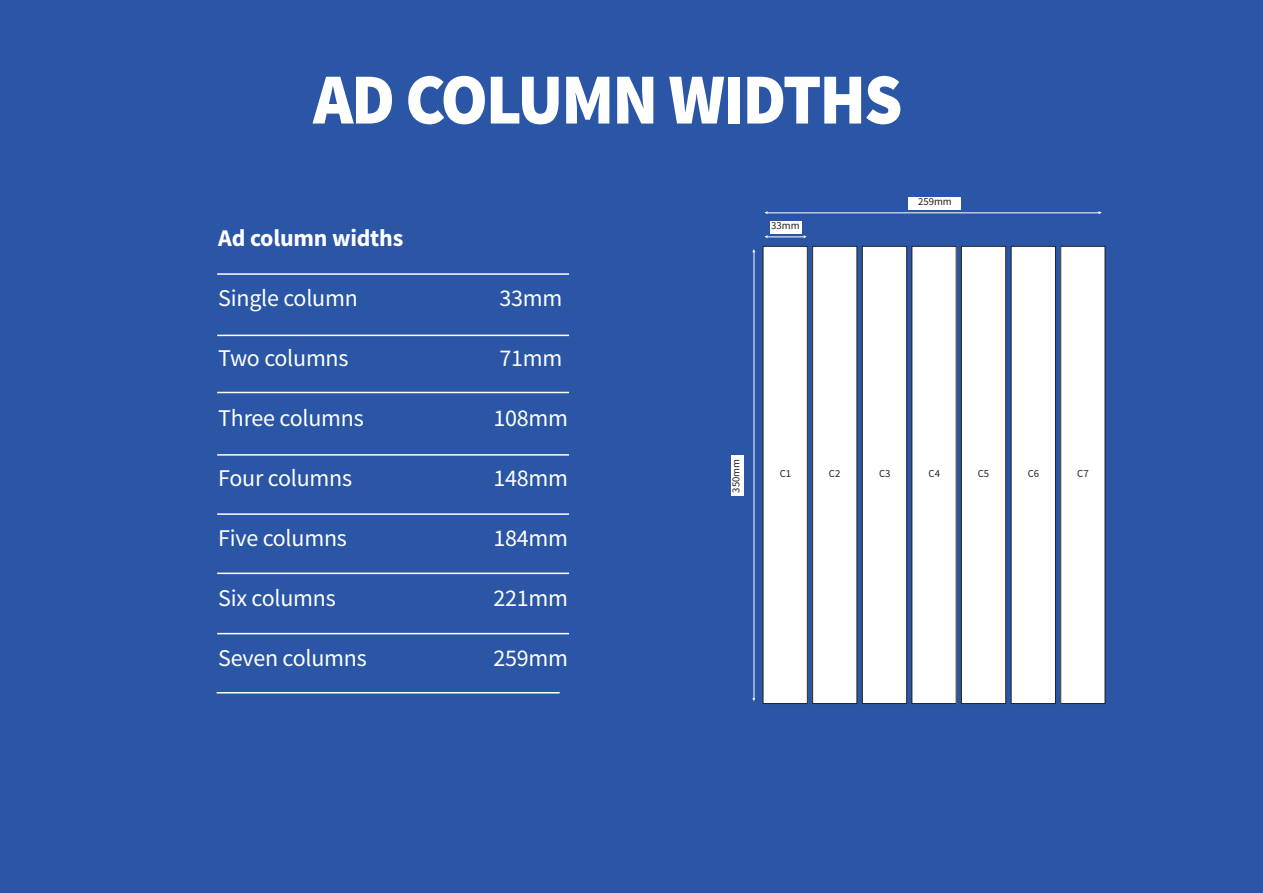
<style>
.page{position:relative;width:1263px;height:893px;background:#2a56a5}
.page>*{position:absolute;margin:0;border:0;box-sizing:border-box;transform-origin:0 0}
.t1{font:900 72px "Source Sans Pro";letter-spacing:-.03em;color:#fff;scale:.95 1}
.t2{font:24px "Source Sans Pro";letter-spacing:-.01em;color:#fff}
.t3{font:700 24px "Source Sans Pro";letter-spacing:-.01em;color:#fff}
.t4{font:10.8px "Source Sans Pro";color:#231f20}
</style>
<div class="page">
<hr style="left:217px;top:273px;width:352px;height:2px;background:#fff">
<hr style="left:217px;top:335px;width:352px;height:1px;background:#fff">
<hr style="left:217px;top:392px;width:352px;height:1px;background:#fff">
<hr style="left:217px;top:454px;width:352px;height:2px;background:#fff">
<hr style="left:217px;top:513px;width:352px;height:2px;background:#fff">
<hr style="left:217px;top:573px;width:352px;height:1px;background:#fff">
<hr style="left:217px;top:633px;width:352px;height:1px;background:#fff">
<div style="left:763px;top:246px;width:44px;height:457px;background:#fff"></div>
<div style="left:813px;top:246px;width:44px;height:457px;background:#fff"></div>
<div style="left:812px;top:246px;width:45px;height:458px;border:1px solid #231f20"></div>
<div style="left:862px;top:246px;width:45px;height:457px;background:#fff"></div>
<div style="left:862px;top:246px;width:45px;height:458px;border:1px solid #231f20"></div>
<div style="left:912px;top:246px;width:44px;height:457px;background:#fff"></div>
<div style="left:961px;top:246px;width:45px;height:457px;background:#fff"></div>
<div style="left:961px;top:246px;width:45px;height:458px;border:1px solid #231f20"></div>
<div style="left:1011px;top:246px;width:44px;height:457px;background:#fff"></div>
<div style="left:1011px;top:246px;width:45px;height:458px;border:1px solid #231f20"></div>
<div style="left:1061px;top:246px;width:44px;height:457px;background:#fff"></div>
<div style="left:1060px;top:246px;width:45px;height:458px;border:1px solid #231f20"></div>
<hr style="left:767px;top:237px;width:37px;height:1px;background:#fff">
<div style="left:770px;top:221px;width:31px;height:12px;background:#fff"></div>
<div style="left:731px;top:455px;width:13px;height:41px;background:#fff"></div>
<hr style="left:767px;top:213px;width:332px;height:1px;background:#fff">
<hr style="left:754px;top:252px;width:1px;height:446px;background:#fff">
<div style="left:909px;top:197px;width:52px;height:12px;background:#fff"></div>
<hr style="left:217px;top:692px;width:343px;height:1px;background:#fff">
<h1 class="t1" style="left:313px;top:53px;width:622px">AD COLUMN WIDTHS</h1>
<p class="t3" style="left:218px;top:222px;width:187px">Ad column widths</p>
<p class="t2" style="left:218px;top:283px;width:141px">Single column</p>
<p class="t2" style="left:218px;top:343px;width:132px">Two columns</p>
<p class="t2" style="left:218px;top:403px;width:147px">Three columns</p>
<p class="t2" style="left:499px;top:283px;width:64px">33mm</p>
<p class="t2" style="left:499px;top:343px;width:64px">71mm</p>
<p class="t2" style="left:494px;top:403px;width:76px">108mm</p>
<p class="t4" style="left:771px;top:218px;width:30px">33mm</p>
<p class="t4" style="left:918px;top:194px;width:35px">259mm</p>
<p class="t2" style="left:218px;top:463px;width:135px">Four columns</p>
<p class="t2" style="left:494px;top:463px;width:76px">148mm</p>
<p class="t4" style="left:729px;top:493px;width:35px;rotate:-90deg">350mm</p>
<p class="t4" style="left:829px;top:467px;width:13px">C2</p>
<p class="t4" style="left:879px;top:467px;width:13px">C3</p>
<p class="t4" style="left:928px;top:467px;width:13px">C4</p>
<p class="t4" style="left:978px;top:467px;width:13px">C5</p>
<p class="t4" style="left:1028px;top:467px;width:13px">C6</p>
<p class="t4" style="left:1077px;top:467px;width:13px">C7</p>
<p class="t4" style="left:780px;top:467px;width:13px">C1</p>
<p class="t2" style="left:218px;top:523px;width:130px">Five columns</p>
<p class="t2" style="left:494px;top:523px;width:76px">184mm</p>
<p class="t2" style="left:218px;top:583px;width:119px">Six columns</p>
<p class="t2" style="left:494px;top:583px;width:76px">221mm</p>
<p class="t2" style="left:218px;top:643px;width:150px">Seven columns</p>
<p class="t2" style="left:494px;top:643px;width:76px">259mm</p>
</div>
